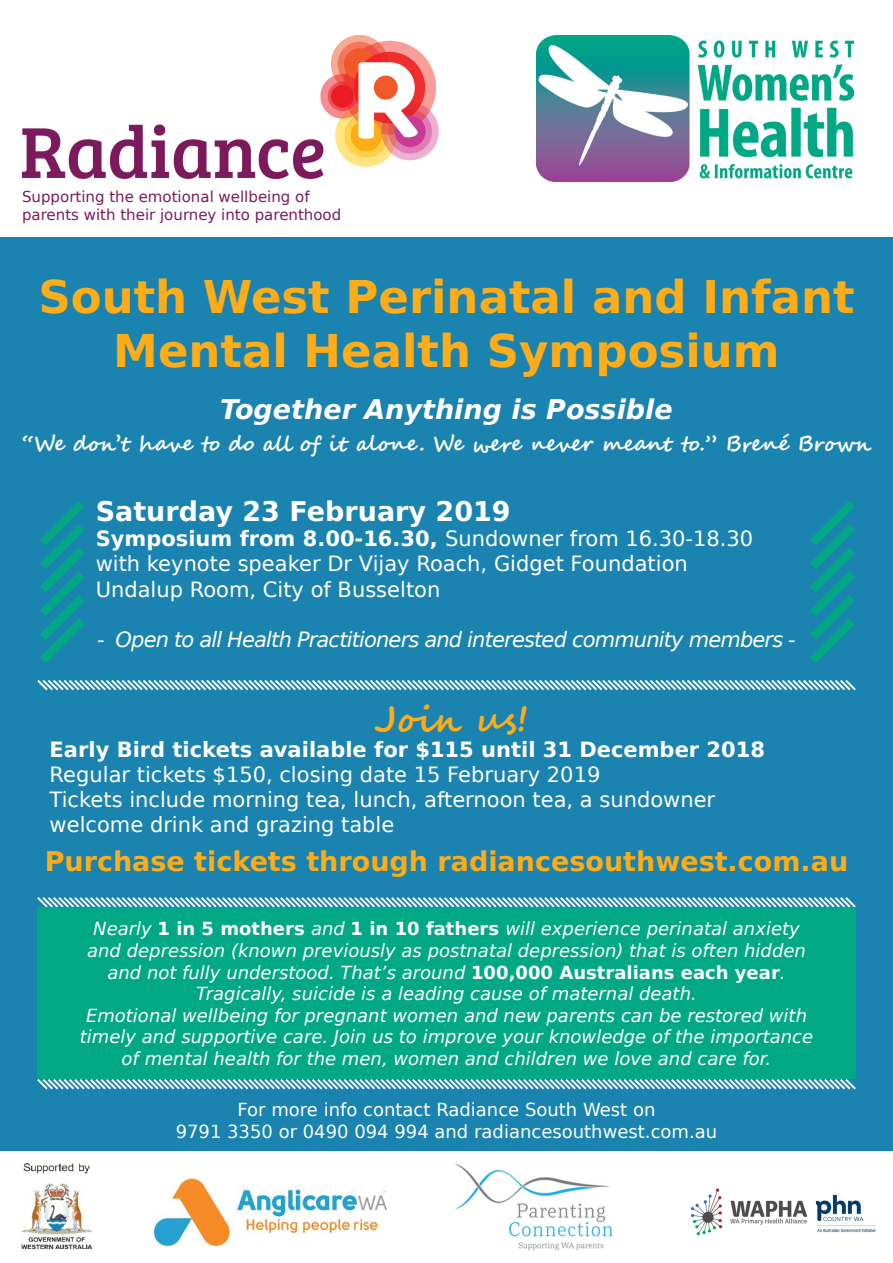
<style>
.page{position:relative;width:893px;height:1263px;background:#fff}
.page>*{position:absolute;margin:0;border:0;box-sizing:border-box;transform-origin:0 0}
.t1{font:700 45px "DejaVu Sans";color:#feac18}
.t2{font:700 36px "Segoe Script";letter-spacing:.01em;color:#feac18}
.t3{font:700 27px "DejaVu Sans";color:#feac18}
.t4{font:italic 700 27px "DejaVu Sans";color:#fff}
.t5{font:700 27px "DejaVu Sans";color:#fff}
.t6{font:21px "DejaVu Sans";color:#fff}
.t7{font:700 21px "DejaVu Sans";color:#fff}
.t8{font:italic 21px "DejaVu Sans";letter-spacing:-.04em;color:#fff}
.t9{font:700 21px "Segoe Script";color:#fff}
.t10{font:italic 18px/21.6px "DejaVu Sans";color:#fff;text-align:center}
.t11{font:18px "DejaVu Sans";color:#fff}
.t12{font:15px "DejaVu Sans";color:#7d1a5d}
.s1{font-weight:400}
.s2{font-style:normal}
.s3{font-weight:700;font-style:normal}
</style>
<div class="page">
<div style="left:0;top:237px;width:893px;height:913px;background:#1a83b0"></div>
<img style="left:536px;top:35px;width:317px;height:147px">
<img style="left:22px;top:35px;width:417px;height:143px">
<svg style="left:40px;top:501px;width:45px;height:162px"></svg>
<img style="left:153px;top:1178px;width:235px;height:69px">
<img style="left:21px;top:1164px;width:70px;height:85px">
<img style="left:455px;top:1164px;width:157px;height:87px">
<svg style="left:37px;top:897px;width:819px;height:10px"></svg>
<svg style="left:37px;top:1079px;width:819px;height:11px"></svg>
<svg style="left:37px;top:680px;width:819px;height:11px"></svg>
<div style="left:37px;top:907px;width:819px;height:172px;background:#00a885"></div>
<svg style="left:810px;top:501px;width:45px;height:162px"></svg>
<img style="left:690px;top:1188px;width:186px;height:48px">
<p class="t12" style="left:22px;top:184px;width:289px">Supporting the emotional wellbeing of</p>
<p class="t12" style="left:22px;top:202px;width:321px">parents with their journey into parenthood</p>
<p class="t1" style="left:38px;top:260px;width:818px">South West Perinatal and Infant</p>
<p class="t1" style="left:113px;top:314px;width:668px">Mental Health Symposium</p>
<p class="t4" style="left:220px;top:388px;width:454px">Together Anything is Possible</p>
<p class="t9" style="left:22px;top:426px;width:851px">“We don’t have to do all of it alone. We were never meant to.” Brené Brown</p>
<p class="t5" style="left:96px;top:489px;width:417px">Saturday 23 February 2019</p>
<p class="t7" style="left:96px;top:522px;width:659px">Symposium from 8.00-16.30, <span class="s1">Sundowner from 16.30-18.30</span></p>
<p class="t6" style="left:96px;top:547px;width:594px">with keynote speaker Dr Vijay Roach, Gidget Foundation</p>
<p class="t6" style="left:96px;top:572px;width:346px">Undalup Room, City of Busselton</p>
<p class="t8" style="left:97px;top:625px;width:700px"><span class="s2">-</span> Open to all Health Practitioners and interested community members <span class="s2">-</span></p>
<p class="t2" style="left:374px;top:690px;width:156px">Join us!</p>
<p class="t7" style="left:50px;top:732px;width:717px">Early Bird tickets available for $115 until 31 December 2018</p>
<p class="t6" style="left:50px;top:757px;width:552px">Regular tickets $150, closing date 15 February 2019</p>
<p class="t6" style="left:50px;top:783px;width:667px">Tickets include morning tea, lunch, afternoon tea, a sundowner</p>
<p class="t6" style="left:50px;top:808px;width:346px">welcome drink and grazing table</p>
<p class="t3" style="left:45px;top:839px;width:805px">Purchase tickets through radiancesouthwest.com.au</p>
<p class="t10" style="left:87px;top:918px;width:720px">Nearly <span class="s3">1 in 5 mothers</span> and <span class="s3">1 in 10 fathers</span> will experience perinatal anxiety and depression (known previously as postnatal depression) that is often hidden and not fully understood. That’s around <span class="s3">100,000 Australians each year</span>.</p>
<p class="t10" style="left:196px;top:983px;width:502px">Tragically, suicide is a leading cause of maternal death.</p>
<p class="t10" style="left:80px;top:1004px;width:735px">Emotional wellbeing for pregnant women and new parents can be restored with timely and supportive care. Join us to improve your knowledge of the importance of mental health for the men, women and children we love and care for.</p>
<p class="t11" style="left:238px;top:1095px;width:419px">For more info contact Radiance South West on</p>
<p class="t11" style="left:176px;top:1116px;width:543px">9791 3350 or 0490 094 994 and radiancesouthwest.com.au</p>
</div>
